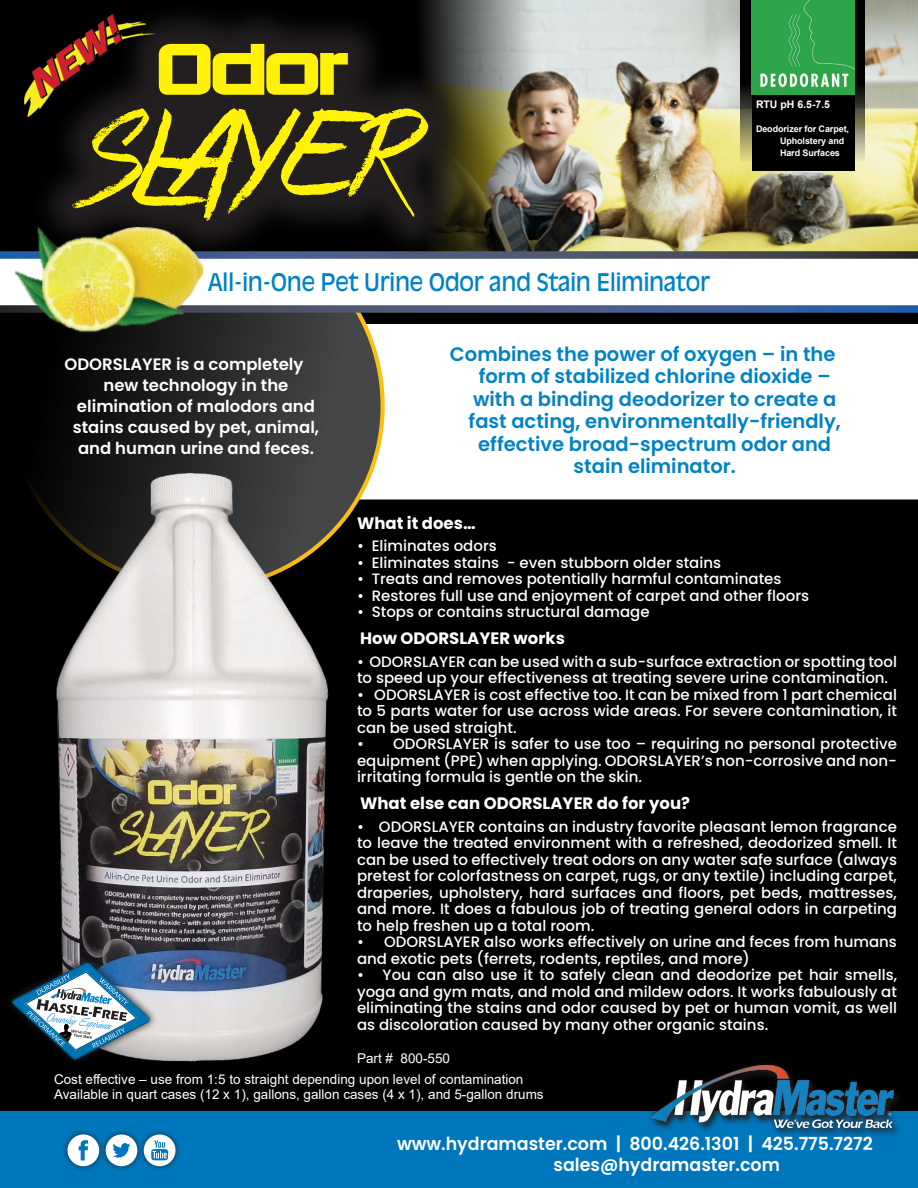
<style>
.page{position:relative;width:918px;height:1188px;background:#000}
.page>*{position:absolute;margin:0;border:0;box-sizing:border-box;transform-origin:0 0}
.t1{font:103.8px "Alley Cat";letter-spacing:-.025em;color:#fff107;scale:.95 1}
.t2{font:78px "Charlie Brown M54";color:#fff107;scale:.95 1}
.t3{font:24px "Antique Olive";letter-spacing:-.025em;color:#0082c5;scale:.95 1}
.t4{font:600 19.5px "Poppins";color:#0082c5}
.t5{font:600 18px/20.7px "Poppins";color:#fff}
.t6{font:600 16.5px "Poppins";color:#fff}
.t7{font:700 16.5px "Poppins";color:#fff}
.t8{font:500 15px/16.5px "Poppins";color:#fff;text-align:justify}
.t9{font:13.5px/15px "Arial";color:#fff}
.t10{font:700 10.5px "Arial";color:#fff}
.t11{font:700 9px/12px "Arial";letter-spacing:-.01em;color:#fff}
</style>
<div class="page">
<div style="left:408px;top:324px;width:510px;height:176px;background:#fff"></div>
<div style="left:0;top:1112px;width:918px;height:76px;background:#0077bd"></div>
<svg style="left:72px;top:313px;width:336px;height:206px;background:#4f4e4b"></svg>
<img style="left:31px;top:450px;width:316px;height:612px">
<div style="left:61px;top:1128px;width:44px;height:44px;background:#231f20;opacity:.75"></div>
<div style="left:67px;top:1134px;width:32px;height:32px;background:#fff;border-radius:50%"></div>
<svg style="left:79px;top:1140px;width:9px;height:20px"></svg>
<div style="left:100px;top:1128px;width:43px;height:44px;background:#231f20;opacity:.75"></div>
<div style="left:106px;top:1134px;width:31px;height:32px;background:#fff;border-radius:50%"></div>
<svg style="left:112px;top:1143px;width:18px;height:15px"></svg>
<div style="left:138px;top:1128px;width:43px;height:44px;background:#231f20;opacity:.75"></div>
<div style="left:144px;top:1134px;width:32px;height:32px;background:#fff;border-radius:50%"></div>
<svg style="left:151px;top:1140px;width:17px;height:20px"></svg>
<img style="left:11px;top:944px;width:155px;height:118px">
<img style="left:554px;top:0;width:364px;height:251px">
<svg style="left:740px;top:0;width:125px;height:162px"></svg>
<div style="left:752px;top:75px;width:103px;height:96px;background:#000"></div>
<img style="left:752px;top:0;width:102px;height:95px">
<img style="left:472px;top:0;width:82px;height:251px">
<div style="left:0;top:257px;width:918px;height:53px;background:#fff"></div>
<svg style="left:472px;top:251px;width:446px;height:8px;background:#4e515e"></svg>
<svg style="left:216px;top:305px;width:702px;height:8px;background:#475d86"></svg>
<svg style="left:776px;top:1111px;width:128px;height:25px"></svg>
<svg style="left:647px;top:1064px;width:251px;height:68px"></svg>
<img style="left:651px;top:1065px;width:243px;height:62px">
<svg style="left:66px;top:0;width:406px;height:259px;fill:#231f1f"></svg>
<img style="left:24px;top:9px;width:134px;height:116px">
<img style="left:0;top:176px;width:216px;height:216px">
<h2 class="t2" style="left:157px;top:40px;width:205px">Odor</h2>
<h1 class="t1" style="left:91px;top:108px;width:344px">SLAYER</h1>
<h3 class="t3" style="left:208px;top:267px;width:531px">All-in-One Pet Urine Odor and Stain Eliminator</h3>
<p class="t10" style="left:756px;top:97px;width:76px">RTU pH 6.5-7.5</p>
<p class="t11" style="left:780px;top:123px;width:71px;text-indent:-24px">Deodorizer for Carpet,<br>Upholstery and<br>Hard Surfaces</p>
<p class="t6" style="left:64px;top:354px;width:241px">ODORSLAYER is a completely</p>
<p class="t6" style="left:104px;top:375px;width:186px">new technology in the</p>
<p class="t6" style="left:77px;top:396px;width:239px">elimination of malodors and</p>
<p class="t6" style="left:73px;top:417px;width:248px">stains caused by pet, animal,</p>
<p class="t6" style="left:78px;top:438px;width:237px">and human urine and feces.</p>
<h3 class="t4" style="left:450px;top:343px;width:387px">Combines the power of oxygen – in the</h3>
<h3 class="t4" style="left:479px;top:365px;width:354px">form of stabilized chlorine dioxide –</h3>
<h3 class="t4" style="left:473px;top:388px;width:365px">with a binding deodorizer to create a</h3>
<h3 class="t4" style="left:469px;top:410px;width:374px">fast acting, environmentally-friendly,</h3>
<h3 class="t4" style="left:478px;top:433px;width:354px">effective broad-spectrum odor and</h3>
<h3 class="t4" style="left:574px;top:455px;width:164px">stain eliminator.</h3>
<p class="t7" style="left:357px;top:513px;width:120px">What it does…</p>
<p class="t8" style="left:357px;top:538px;width:141px">• Eliminates odors</p>
<p class="t8" style="left:357px;top:554px;width:366px">• Eliminates stains - even stubborn older stains</p>
<p class="t8" style="left:357px;top:571px;width:426px">• Treats and removes potentially harmful contaminates</p>
<p class="t8" style="left:357px;top:587px;width:454px">• Restores full use and enjoyment of carpet and other floors</p>
<p class="t8" style="left:357px;top:604px;width:294px">• Stops or contains structural damage</p>
<p class="t7" style="left:360px;top:629px;width:206px">How ODORSLAYER works</p>
<p class="t8" style="left:357px;top:653px;width:542px">• ODORSLAYER can be used with a sub-surface extraction or spotting tool to speed up your effectiveness at treating severe urine contamination.</p>
<p class="t8" style="left:357px;top:686px;width:542px">• ODORSLAYER is cost effective too. It can be mixed from 1 part chemical to 5 parts water for use across wide areas. For severe contamination, it can be used straight.</p>
<p class="t8" style="left:357px;top:736px;width:542px">• ODORSLAYER is safer to use too – requiring no personal protective equipment (PPE) when applying. ODORSLAYER’s non-corrosive and non&shy;irritating formula is gentle on the skin.</p>
<p class="t7" style="left:360px;top:794px;width:331px">What else can ODORSLAYER do for you?</p>
<p class="t8" style="left:357px;top:818px;width:542px">• ODORSLAYER contains an industry favorite pleasant lemon fragrance to leave the treated environment with a refreshed, deodorized smell. It can be used to effectively treat odors on any water safe surface (always pretest for colorfastness on carpet, rugs, or any textile) including carpet, draperies, upholstery, hard surfaces and floors, pet beds, mattresses, and more. It does a fabulous job of treating general odors in carpeting to help freshen up a total room.</p>
<p class="t8" style="left:357px;top:934px;width:541px">• ODORSLAYER also works effectively on urine and feces from humans and exotic pets (ferrets, rodents, reptiles, and more)</p>
<p class="t8" style="left:357px;top:967px;width:542px">• You can also use it to safely clean and deodorize pet hair smells, yoga and gym mats, and mold and mildew odors. It works fabulously at eliminating the stains and odor caused by pet or human vomit, as well as discoloration caused by many other organic stains.</p>
<p class="t9" style="left:357px;top:1051px;width:95px">Part # 800-550</p>
<p class="t9" style="left:54px;top:1072px;width:491px">Cost effective – use from 1:5 to straight depending upon level of contamination<br>Available in quart cases (12 x 1), gallons, gallon cases (4 x 1), and 5-gallon drums</p>
<p class="t5" style="left:554px;top:1134px;width:321px;text-indent:-157px">www.hydramaster.com | 800.426.1301 | 425.775.7272 sales@hydramaster.com</p>
</div>
